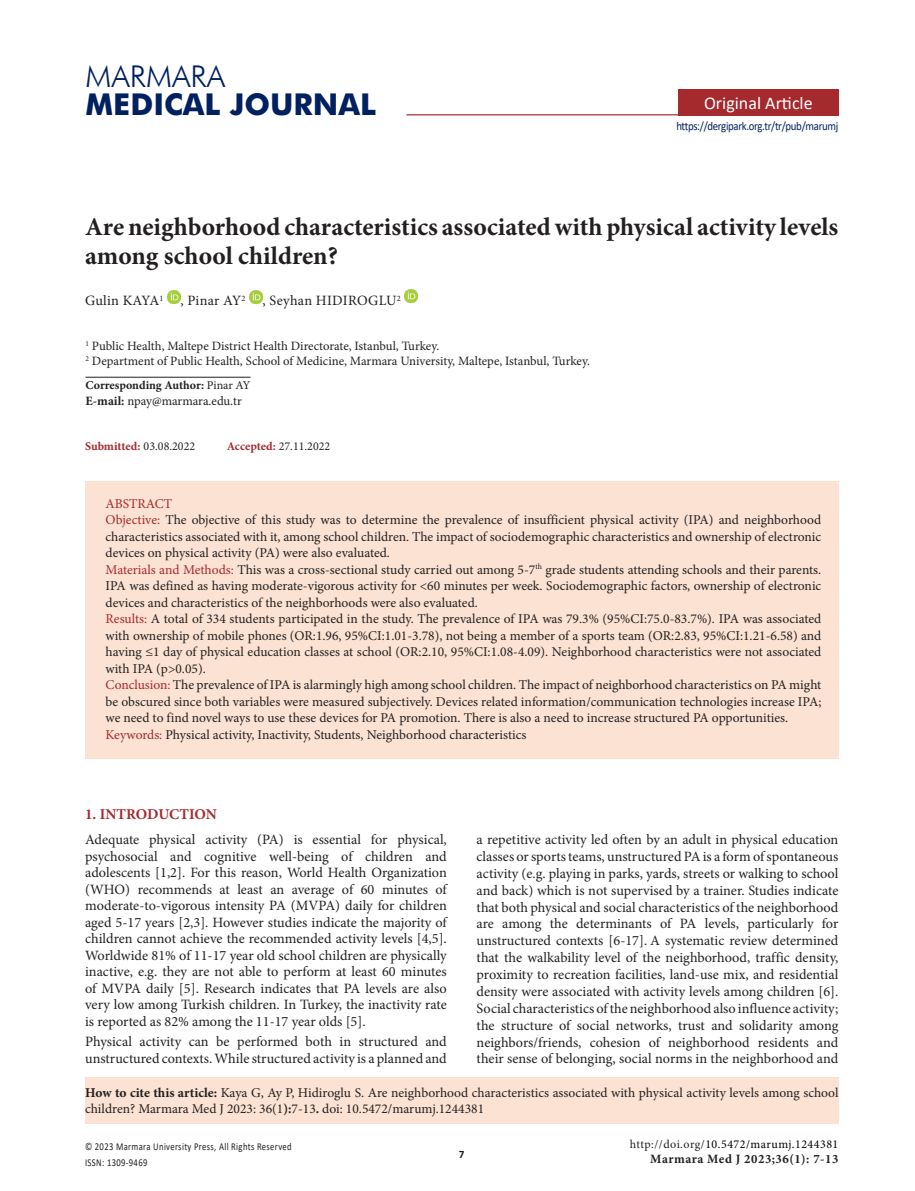
<style>
.page{position:relative;width:915px;height:1191px;background:#fff}
.page>*{position:absolute;margin:0;border:0;box-sizing:border-box;transform-origin:0 0}
.t1{font:700 30px "Futura BT";color:#002060}
.t2{font:300 30px "Futura BT";color:#002060}
.t3{font:700 25.5px/28.5px "Minion Pro";color:#231f20}
.t4{font:18px "Calibri";color:#fff}
.t5{font:700 15px "Minion Pro";color:#a52a2e}
.MNormal-TR{font:14.25px/16.8px "Minion Pro";color:#231f20;text-align:justify}
.author{font:14.25px "Minion Pro";letter-spacing:.015em;color:#231f20}
.AbstractTxtTR{font:13.5px/16.5px "Minion Pro";color:#231f20;text-align:justify}
.AbstractTxtTR-2{font:13.5px "Minion Pro";color:#a52a2e}
.authorDetay{font:12.75px "Minion Pro";color:#231f20}
.How_to_cite_this_art{font:12.75px "Minion Pro";letter-spacing:-.005em;color:#231f20}
.t6{font:700 12.75px "Minion Pro";letter-spacing:.04em;color:#231f20}
.t7{font:12px "Calibri";letter-spacing:-.03em;color:#002060;scale:.9 1}
.t8{font:12px "Minion Pro";letter-spacing:.04em;color:#000}
.authorCorresponding{font:700 12px "Minion Pro";color:#231f20}
.MNormal-TR-2{font:700 12px "Minion Pro";letter-spacing:-.005em;color:#a52a2e}
.MNormal-TR-3{font:12px "Minion Pro";color:#231f20}
.t9{font:700 11.25px "Calibri";color:#231f20}
.t10{font:10.5px/15.8px "Calibri";letter-spacing:.04em;color:#231f20;scale:.82 1}
.s1{font-weight:400}
.s2{font-weight:700}
.s3{font-weight:400;color:#231f20}
.s4{font-weight:700;color:#a52a2e}
.s5{color:#a52a2e}
.s6{color:#231f20}
</style>
<div class="page">
<div style="left:678px;top:89px;width:160px;height:26px;background:#a52a2e"></div>
<hr style="left:406px;top:114px;width:432px;height:1px;background:#a52a2e">
<svg style="left:167px;top:290px;width:13px;height:13px"></svg>
<svg style="left:249px;top:290px;width:13px;height:13px"></svg>
<svg style="left:404px;top:289px;width:13px;height:13px"></svg>
<hr style="left:85px;top:377px;width:165px;height:1px;background:#231f20">
<div style="left:85px;top:481px;width:753px;height:277px;background:#fbe2d3"></div>
<div style="left:85px;top:1077px;width:753px;height:46px;background:#fbe2d3"></div>
<h1 class="t2" style="left:85px;top:58px;width:141px">MARMARA</h1>
<h1 class="t1" style="left:85px;top:86px;width:292px">MEDICAL JOURNAL</h1>
<h3 class="t4" style="left:703px;top:90px;width:110px">Original Article</h3>
<p class="t7" style="left:676px;top:118px;width:181px">https://dergipark.org.tr/tr/pub/marumj</p>
<p class="t3" style="left:85px;top:212px;width:754px">Are neighborhood characteristics associated with physical activity levels among school children?</p>
<p class="author" style="left:85px;top:291px;width:317px">Gulin KAYA<sup>1</sup> , Pinar AY<sup>2</sup> , Seyhan HIDIROGLU<sup>2</sup></p>
<p class="authorDetay" style="left:85px;top:338px;width:355px"><sup>1</sup> Public Health, Maltepe District Health Directorate, Istanbul, Turkey.</p>
<p class="authorDetay" style="left:85px;top:353px;width:506px"><sup>2</sup> Department of Public Health, School of Medicine, Marmara University, Maltepe, Istanbul, Turkey.</p>
<p class="authorCorresponding" style="left:85px;top:377px;width:166px">Corresponding Author: <span class="s1">Pinar AY</span></p>
<p class="How_to_cite_this_art" style="left:85px;top:392px;width:158px"><span class="s2">E-mail:</span> npay@marmara.edu.tr</p>
<p class="MNormal-TR-2" style="left:85px;top:438px;width:112px">Submitted: <span class="s3">03.08.2022</span></p>
<p class="MNormal-TR-3" style="left:227px;top:438px;width:105px"><span class="s4">Accepted:</span> 27.11.2022</p>
<p class="AbstractTxtTR-2" style="left:105px;top:494px;width:68px">ABSTRACT</p>
<p class="AbstractTxtTR" style="left:105px;top:512px;width:717px"><span class="s5">Objective:</span> The objective of this study was to determine the prevalence of insufficient physical activity (IPA) and neighborhood characteristics associated with it, among school children. The impact of sociodemographic characteristics and ownership of electronic devices on physical activity (PA) were also evaluated.</p>
<p class="AbstractTxtTR" style="left:105px;top:561px;width:717px"><span class="s5">Materials and Methods:</span> This was a cross-sectional study carried out among 5-7<sup>th</sup> grade students attending schools and their parents.<br>IPA was defined as having moderate-vigorous activity for &lt;60 minutes per week. Sociodemographic factors, ownership of electronic devices and characteristics of the neighborhoods were also evaluated.</p>
<p class="AbstractTxtTR" style="left:105px;top:611px;width:717px"><span class="s5">Results:</span> A total of 334 students participated in the study. The prevalence of IPA was 79.3% (95%CI:75.0-83.7%). IPA was associated with ownership of mobile phones (OR:1.96, 95%CI:1.01-3.78), not being a member of a sports team (OR:2.83, 95%CI:1.21-6.58) and having ≤1 day of physical education classes at school (OR:2.10, 95%CI:1.08-4.09). Neighborhood characteristics were not associated with IPA (p&gt;0.05).</p>
<p class="AbstractTxtTR" style="left:105px;top:677px;width:717px"><span class="s5">Conclusion:</span> The prevalence of IPA is alarmingly high among school children. The impact of neighborhood characteristics on PA might be obscured since both variables were measured subjectively. Devices related information/communication technologies increase IPA; we need to find novel ways to use these devices for PA promotion. There is also a need to increase structured PA opportunities.</p>
<p class="AbstractTxtTR" style="left:105px;top:726px;width:422px"><span class="s5">Keywords:</span> Physical activity, Inactivity, Students, Neighborhood characteristics</p>
<p class="t5" style="left:85px;top:803px;width:133px">1. INTRODUCTION</p>
<p class="MNormal-TR" style="left:85px;top:831px;width:363px">Adequate physical activity (PA) is essential for physical, psychosocial and cognitive well-being of children and adolescents [1,2]. For this reason, World Health Organization (WHO) recommends at least an average of 60 minutes of moderate-to-vigorous intensity PA (MVPA) daily for children aged 5-17 years [2,3]. However studies indicate the majority of children cannot achieve the recommended activity levels [4,5].<br>Worldwide 81% of 11-17 year old school children are physically inactive, e.g. they are not able to perform at least 60 minutes of MVPA daily [5]. Research indicates that PA levels are also very low among Turkish children. In Turkey, the inactivity rate is reported as 82% among the 11-17 year olds [5].</p>
<p class="MNormal-TR" style="left:85px;top:1033px;width:363px">Physical activity can be performed both in structured and unstructured contexts. While structured activity is a planned and</p>
<p class="MNormal-TR" style="left:476px;top:831px;width:363px">a repetitive activity led often by an adult in physical education classes or sports teams, unstructured PA is a form of spontaneous activity (e.g. playing in parks, yards, streets or walking to school and back) which is not supervised by a trainer. Studies indicate that both physical and social characteristics of the neighborhood are among the determinants of PA levels, particularly for unstructured contexts [6-17]. A systematic review determined that the walkability level of the neighborhood, traffic density, proximity to recreation facilities, land-use mix, and residential density were associated with activity levels among children [6].<br>Social characteristics of the neighborhood also influence activity; the structure of social networks, trust and solidarity among neighbors/friends, cohesion of neighborhood residents and their sense of belonging, social norms in the neighborhood and</p>
<p class="AbstractTxtTR" style="left:85px;top:1084px;width:754px"><span class="s2">How to cite this article:</span> Kaya G, Ay P, Hidiroglu S. Are neighborhood characteristics associated with physical activity levels among school children? Marmara Med J 2023: 36(1<span class="s2">):</span>7-13<span class="s2">.</span> doi: 10.5472/marumj.1244381</p>
<p class="t10" style="left:85px;top:1138px;width:253px">© 2023 Marmara University Press, All Rights Reserved<br>ISSN: 1309-9469</p>
<p class="t9" style="left:458px;top:1146px;width:7px">7</p>
<p class="t8" style="left:629px;top:1136px;width:210px"><span class="s6">http://doi.org/</span>10.5472/marumj.1244381</p>
<p class="t6" style="left:650px;top:1150px;width:189px">Marmara Med J 2023;36(1): 7-13</p>
</div>
